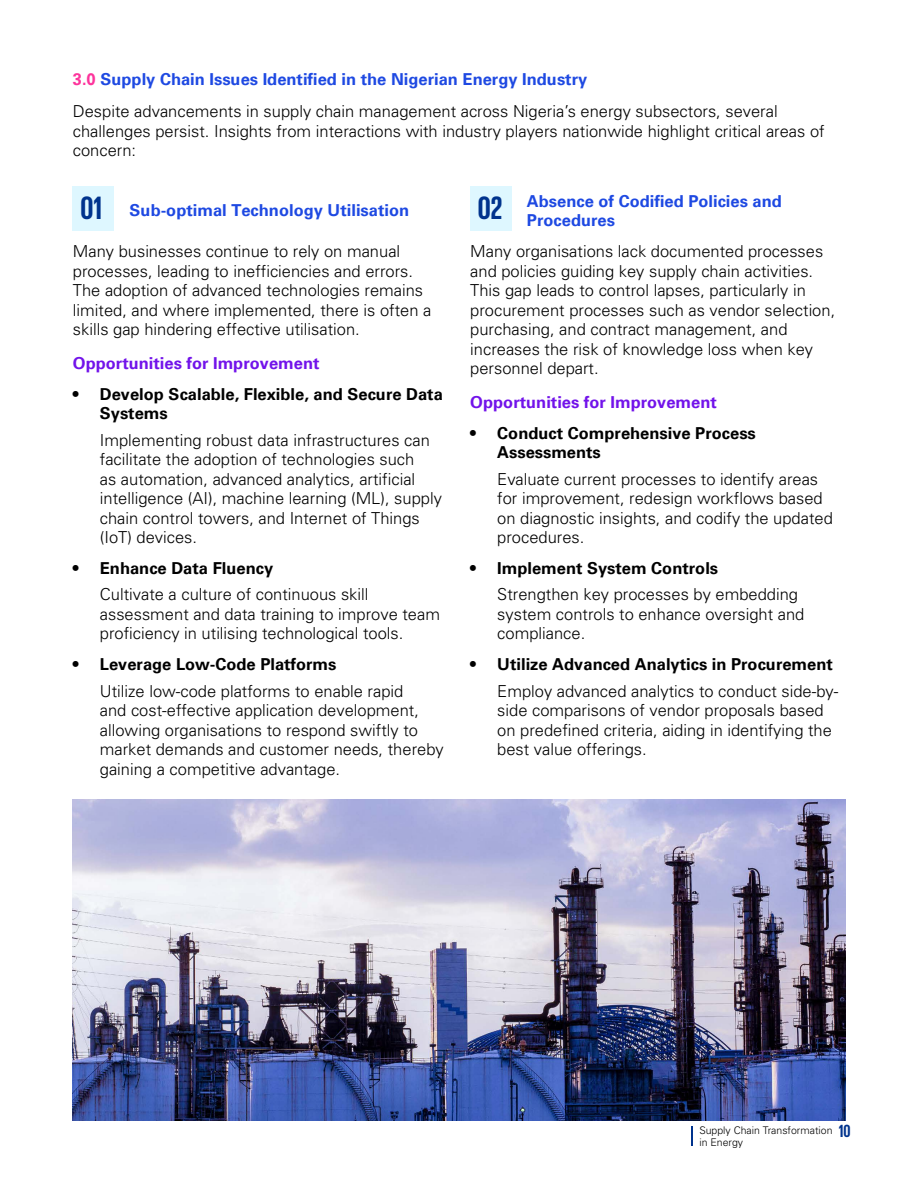
<style>
.page{position:relative;width:918px;height:1188px;background:#fff}
.page>*{position:absolute;margin:0;border:0;box-sizing:border-box;transform-origin:0 0}
.t1{font:700 33px "KPMG";color:#00338d}
.t2{font:300 16.5px/19.5px "Univers";color:#000}
.t3{font:700 16.5px/19.5px "Univers";color:#000}
.t4{font:700 16.5px/19.5px "Univers";color:#1e49e2}
.t5{font:700 16.5px "Univers";color:#7213ea}
.t6{font:300 10.5px/12px "Univers";color:#000}
.s1{font-weight:700;color:#fd349c}
.s2{font-weight:700;color:#1e49e2}
.s3{font-family:"KPMG";font-size:33px;color:#00338d}
.s4{font-family:"KPMG";font-weight:700;font-size:18px;color:#00338d}
</style>
<div class="page">
<hr style="left:691px;top:1126px;width:2px;height:20px;background:#00338d">
<div style="left:72px;top:186px;width:42px;height:45px;background:#def7ff"></div>
<div style="left:470px;top:186px;width:41px;height:45px;background:#def7ff"></div>
<img style="left:73px;top:800px;width:772px;height:320px">
<p class="t2" style="left:73px;top:63px;width:706px;line-height:32.4px"><span class="s1">3.0</span> <span class="s2">Supply Chain Issues Identified in the Nigerian Energy Industry<br></span>Despite advancements in supply chain management across Nigeria’s energy subsectors, several</p>
<p class="t2" style="left:73px;top:121px;width:753px">challenges persist. Insights from interactions with industry players nationwide highlight critical areas of concern:</p>
<p class="t4" style="left:80px;top:201px;width:330px"><span class="s3">01</span> Sub-optimal Technology Utilisation</p>
<p class="t2" style="left:73px;top:241px;width:360px">Many businesses continue to rely on manual processes, leading to inefficiencies and errors.<br>The adoption of advanced technologies remains limited, and where implemented, there is often a skills gap hindering effective utilisation.</p>
<p class="t5" style="left:73px;top:353px;width:248px">Opportunities for Improvement</p>
<p class="t3" style="left:100px;top:385px;width:344px;text-indent:-27px">• Develop Scalable, Flexible, and Secure Data<br>Systems</p>
<p class="t2" style="left:100px;top:430px;width:344px">Implementing robust data infrastructures can facilitate the adoption of technologies such<br>as automation, advanced analytics, artificial intelligence (AI), machine learning (ML), supply chain control towers, and Internet of Things (IoT) devices.</p>
<p class="t3" style="left:73px;top:559px;width:202px">• Enhance Data Fluency</p>
<p class="t2" style="left:100px;top:585px;width:342px">Cultivate a culture of continuous skill assessment and data training to improve team proficiency in utilising technological tools.</p>
<p class="t3" style="left:73px;top:656px;width:265px">• Leverage Low-Code Platforms</p>
<p class="t2" style="left:100px;top:681px;width:345px">Utilize low-code platforms to enable rapid<br>and cost-effective application development, allowing organisations to respond swiftly to market demands and customer needs, thereby gaining a competitive advantage.</p>
<h1 class="t1" style="left:478px;top:192px;width:26px">02</h1>
<p class="t4" style="left:527px;top:192px;width:256px">Absence of Codified Policies and<br>Procedures</p>
<p class="t2" style="left:470px;top:241px;width:366px">Many organisations lack documented processes and policies guiding key supply chain activities.<br>This gap leads to control lapses, particularly in procurement processes such as vendor selection, purchasing, and contract management, and increases the risk of knowledge loss when key personnel depart.</p>
<p class="t5" style="left:470px;top:392px;width:248px">Opportunities for Improvement</p>
<p class="t3" style="left:497px;top:424px;width:260px;text-indent:-27px">• Conduct Comprehensive Process<br>Assessments</p>
<p class="t2" style="left:497px;top:469px;width:337px">Evaluate current processes to identify areas for improvement, redesign workflows based on diagnostic insights, and codify the updated procedures.</p>
<p class="t3" style="left:470px;top:559px;width:249px">• Implement System Controls</p>
<p class="t2" style="left:497px;top:585px;width:309px">Strengthen key processes by embedding system controls to enhance oversight and compliance.</p>
<p class="t3" style="left:470px;top:655px;width:364px">• Utilize Advanced Analytics in Procurement</p>
<p class="t2" style="left:497px;top:681px;width:343px">Employ advanced analytics to conduct side-by&shy;side comparisons of vendor proposals based on predefined criteria, aiding in identifying the best value offerings.</p>
<p class="t6" style="left:699px;top:1124px;width:153px">Supply Chain Transformation <span class="s4">10 </span>in Energy</p>
</div>
